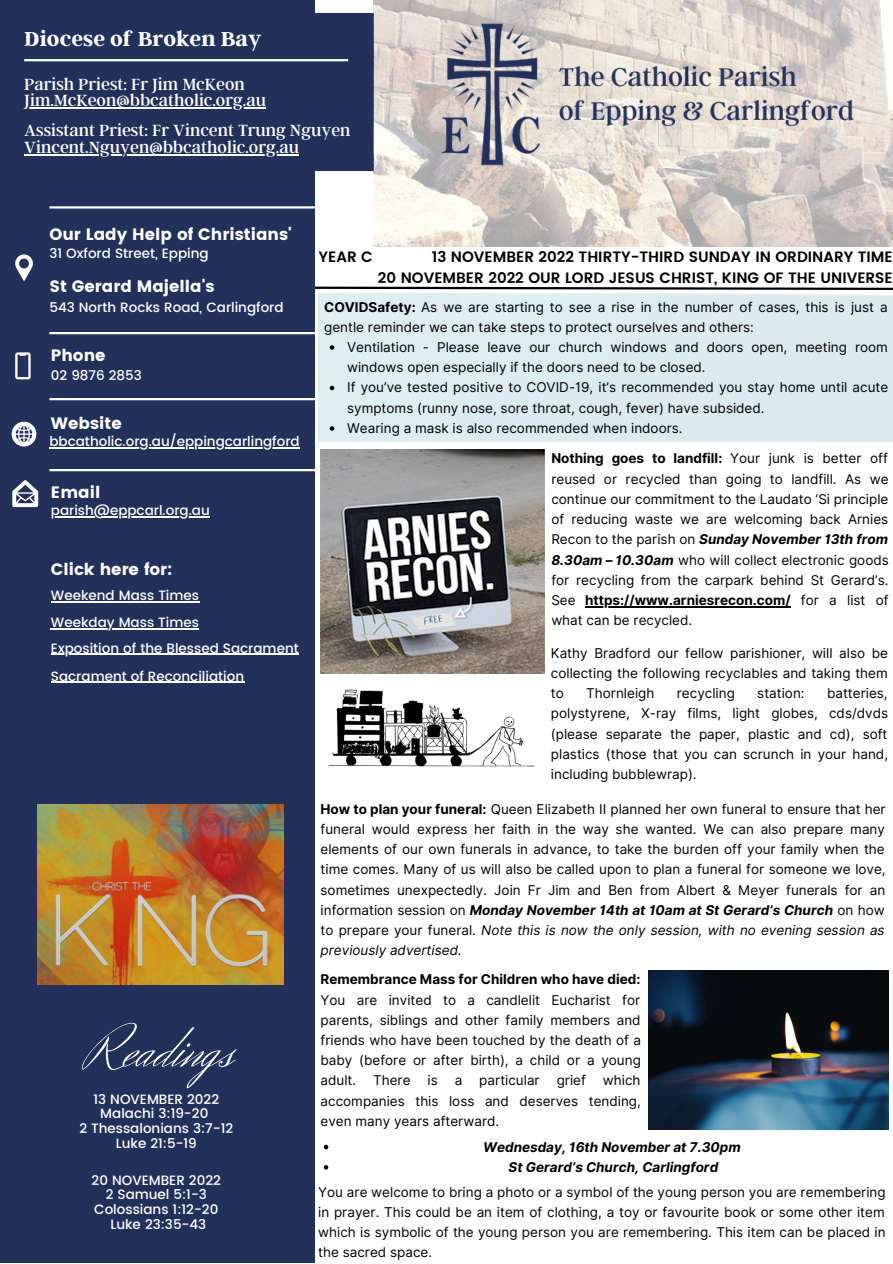
<style>
.page{position:relative;width:893px;height:1264px;background:#fff}
.page>*{position:absolute;margin:0;border:0;box-sizing:border-box;transform-origin:0 0}
.t1{font:59.25px "Herr Von Muellerhoff";color:#fff}
.t2{font:700 22.5px "Argent CF";color:#fff}
.t3{font:18px/16.8px "Argent CF";color:#fff}
.t4{font:16.5px "Poppins";color:#fff}
.t5{font:600 15px/20.2px "Poppins";color:#000;text-align:right}
.t6{font:13.5px/20.2px "Inter";color:#000;text-align:justify}
.t7{font:500 13.5px/14.5px "Poppins";color:#fff;text-align:center}
.t8{font:italic 700 13.5px/20.2px "Inter";color:#000;text-align:center}
.t9{font:700 13.5px "Inter";color:#000}
.s1{font-weight:700}
.s2{font-weight:700;font-style:italic}
.s3{font-style:italic}
</style>
<div class="page">
<div style="left:0;top:0;width:315px;height:1262px;background:#23305a"></div>
<div style="left:0;top:13px;width:373px;height:158px;background:#23305a"></div>
<svg style="left:15px;top:254px;width:18px;height:27px"></svg>
<svg style="left:15px;top:352px;width:16px;height:27px"></svg>
<svg style="left:12px;top:422px;width:24px;height:24px"></svg>
<hr style="left:49px;top:398px;width:266px;height:2px;background:#fff">
<hr style="left:49px;top:332px;width:266px;height:2px;background:#fff">
<hr style="left:49px;top:206px;width:266px;height:2px;background:#fff">
<hr style="left:24px;top:59px;width:324px;height:2px;background:#fff">
<img style="left:373px;top:178px;width:519px;height:68px">
<img style="left:373px;top:0;width:519px;height:178px">
<img style="left:37px;top:804px;width:246px;height:180px">
<svg style="left:315px;top:286px;width:577px;height:4px"></svg>
<img style="left:320px;top:450px;width:224px;height:223px">
<img style="left:328px;top:689px;width:207px;height:78px">
<img style="left:649px;top:970px;width:239px;height:159px">
<hr style="left:585px;top:606px;width:205px;height:1px;background:#000">
<svg style="left:330px;top:345px;width:4px;height:5px"></svg>
<svg style="left:330px;top:386px;width:4px;height:4px"></svg>
<svg style="left:330px;top:426px;width:4px;height:5px"></svg>
<svg style="left:324px;top:1144px;width:4px;height:5px"></svg>
<svg style="left:324px;top:1165px;width:4px;height:4px"></svg>
<hr style="left:24px;top:107px;width:242px;height:2px;background:#fff">
<hr style="left:24px;top:154px;width:275px;height:1px;background:#fff">
<hr style="left:49px;top:447px;width:251px;height:1px;background:#fff">
<hr style="left:49px;top:469px;width:268px;height:2px;background:#fff">
<svg style="left:12px;top:480px;width:26px;height:27px"></svg>
<hr style="left:51px;top:516px;width:159px;height:1px;background:#fff">
<hr style="left:51px;top:601px;width:148px;height:1px;background:#fff">
<hr style="left:51px;top:628px;width:148px;height:1px;background:#fff">
<hr style="left:51px;top:654px;width:248px;height:1px;background:#fff">
<hr style="left:51px;top:682px;width:193px;height:1px;background:#fff">
<h2 class="t2" style="left:24px;top:25px;width:239px">Diocese of Broken Bay</h2>
<h3 class="t3" style="left:24px;top:74px;width:243px">Parish Priest: Fr Jim McKeon<br>Jim.McKeon@bbcatholic.org.au</h3>
<h3 class="t3" style="left:24px;top:121px;width:328px">Assistant Priest: Fr Vincent Trung Nguyen<br>Vincent.Nguyen@bbcatholic.org.au</h3>
<p class="t4" style="left:49px;top:225px;width:244px">Our Lady Help of Christians'</p>
<p class="t7" style="left:49px;top:246px;width:161px">31 Oxford Street, Epping</p>
<p class="t4" style="left:49px;top:276px;width:166px">St Gerard Majella's</p>
<p class="t7" style="left:49px;top:300px;width:236px">543 North Rocks Road, Carlingford</p>
<p class="t4" style="left:51px;top:346px;width:56px">Phone</p>
<p class="t7" style="left:51px;top:368px;width:92px">02 9876 2853</p>
<p class="t4" style="left:51px;top:413px;width:72px">Website</p>
<p class="t7" style="left:49px;top:434px;width:252px">bbcatholic.org.au/eppingcarlingford</p>
<p class="t4" style="left:51px;top:482px;width:51px">Email</p>
<p class="t7" style="left:51px;top:503px;width:160px">parish@eppcarl.org.au</p>
<p class="t4" style="left:51px;top:560px;width:123px">Click here for:</p>
<p class="t7" style="left:51px;top:581px;width:150px;line-height:27.5px;text-align:left">Weekend Mass Times<br>Weekday Mass Times</p>
<p class="t7" style="left:51px;top:634px;width:249px;line-height:28px;text-align:left">Exposition of the Blessed Sacrament<br>Sacrament of Reconciliation</p>
<h1 class="t1" style="left:84px;top:1011px;width:151px">Readings</h1>
<p class="t7" style="left:79px;top:1091px;width:155px">13 NOVEMBER 2022<br>Malachi 3:19-20<br>2 Thessalonians 3:7-12<br>Luke 21:5-19</p>
<p class="t7" style="left:92px;top:1172px;width:131px">20 NOVEMBER 2022<br>2 Samuel 5:1-3<br>Colossians 1:12-20<br>Luke 23:35-43</p>
<p class="t5" style="left:378px;top:247px;width:516px">13 NOVEMBER 2022 THIRTY-THIRD SUNDAY IN ORDINARY TIME<br>20 NOVEMBER 2022 OUR LORD JESUS CHRIST, KING OF THE UNIVERSE</p>
<p class="t5" style="left:318px;top:247px;width:56px">YEAR C</p>
<p class="t6" style="left:324px;top:296px;width:565px"><span class="s1">COVIDSafety:</span> As we are starting to see a rise in the number of cases, this is just a gentle reminder we can take steps to protect ourselves and others:</p>
<p class="t6" style="left:347px;top:337px;width:542px;text-align:left">Ventilation - Please leave our church windows and doors open, meeting room windows open especially if the doors need to be closed.<br>If you’ve tested positive to COVID-19, it’s recommended you stay home until acute symptoms (runny nose, sore throat, cough, fever) have subsided.<br>Wearing a mask is also recommended when indoors.</p>
<p class="t6" style="left:551px;top:448px;width:339px"><span class="s1">Nothing goes to landfill:</span> Your junk is better off reused or recycled than going to landfill. As we continue our commitment to the Laudato ‘Si principle of reducing waste we are welcoming back Arnies Recon to the parish on <span class="s2">Sunday November 13th from 8.30am – 10.30am</span> who will collect electronic goods for recycling from the carpark behind St Gerard’s.<br>See <span class="s1">https://www.arniesrecon.com/</span> for a list of what can be recycled.</p>
<p class="t6" style="left:551px;top:642px;width:338px">Kathy Bradford our fellow parishioner, will also be collecting the following recyclables and taking them to</p>
<p class="t6" style="left:551px;top:683px;width:339px;text-indent:276px">batteries, polystyrene, X-ray films, light globes, cds/dvds (please separate the paper, plastic and cd), soft plastics (those that you can scrunch in your hand, including bubblewrap).</p>
<p class="t6" style="left:586px;top:683px;width:70px">Thornleigh</p>
<p class="t6" style="left:676px;top:683px;width:60px">recycling</p>
<p class="t6" style="left:757px;top:683px;width:49px">station:</p>
<p class="t6" style="left:320px;top:798px;width:566px"><span class="s1">How to plan your funeral:</span> Queen Elizabeth II planned her own funeral to ensure that her funeral would express her faith in the way she wanted. We can also prepare many elements of our own funerals in advance, to take the burden off your family when the time comes. Many of us will also be called upon to plan a funeral for someone we love, sometimes unexpectedly. Join Fr Jim and Ben from Albert &amp; Meyer funerals for an information session on <span class="s2">Monday November 14th at 10am at St Gerard’s Church</span> on how to prepare your funeral. <span class="s3">Note this is now the only session, with no evening session as previously advertised.</span></p>
<p class="t9" style="left:320px;top:971px;width:321px">Remembrance Mass for Children who have died:</p>
<p class="t6" style="left:320px;top:989px;width:322px">You are invited to a candlelit Eucharist for parents, siblings and other family members and friends who have been touched by the death of a baby (before or after birth), a child or a young adult.</p>
<p class="t6" style="left:373px;top:1070px;width:39px">There</p>
<p class="t6" style="left:427px;top:1070px;width:12px">is</p>
<p class="t6" style="left:455px;top:1070px;width:9px">a</p>
<p class="t6" style="left:479px;top:1070px;width:62px">particular</p>
<p class="t6" style="left:556px;top:1070px;width:31px">grief</p>
<p class="t6" style="left:320px;top:1070px;width:322px;text-indent:282px">which accompanies this loss and deserves tending, even many years afterward.</p>
<p class="t8" style="left:483px;top:1136px;width:259px">Wednesday, 16th November at 7.30pm<br>St Gerard’s Church, Carlingford</p>
<p class="t6" style="left:318px;top:1181px;width:569px">You are welcome to bring a photo or a symbol of the young person you are remembering in prayer. This could be an item of clothing, a toy or favourite book or some other item which is symbolic of the young person you are remembering. This item can be placed in the sacred space.</p>
</div>
